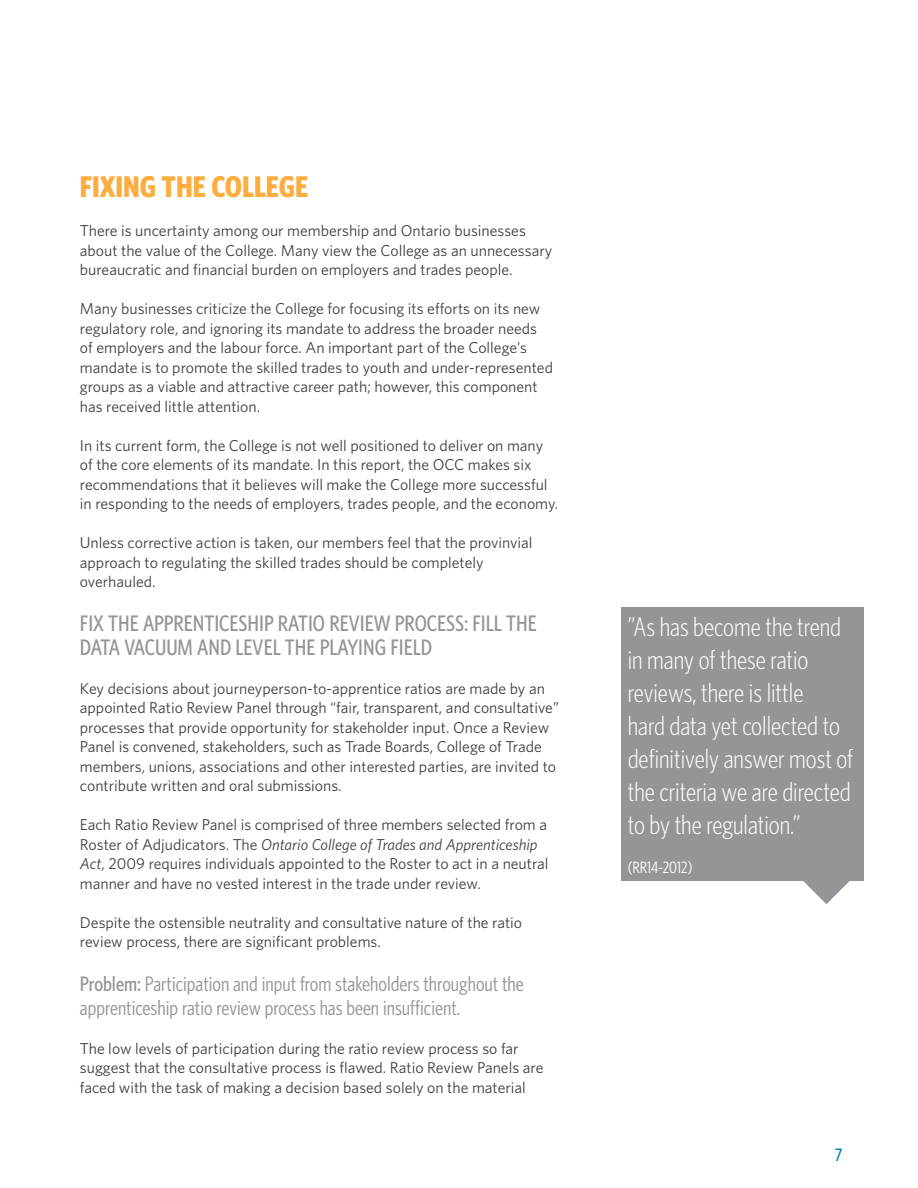
<style>
.page{position:relative;width:918px;height:1188px;background:#fff}
.page>*{position:absolute;margin:0;border:0;box-sizing:border-box;transform-origin:0 0}
.t1{font:700 condensed 30px "Whitney HTF";color:#fbad3f}
.t2{font:300 condensed 27px/33px "Whitney HTF";color:#fff}
.t3{font:500 condensed 22.5px/24px "Whitney HTF";color:#939598}
.t4{font:condensed 21px/24px "Whitney HTF";color:#939598}
.t5{font:500 condensed 18px "Whitney HTF";color:#007cc2}
.t6{font:condensed 16.5px "Whitney HTF";color:#fff}
.t7{font:15.75px/19.5px "Whitney HTF";color:#3e3e3f}
.s1{font-style:italic}
.s2{font-weight:500}
</style>
<div class="page">
<div style="left:621px;top:608px;width:243px;height:273px;background:#939598"></div>
<svg style="left:804px;top:881px;width:45px;height:23px"></svg>
<h1 class="t1" style="left:80px;top:170px;width:230px">FIXING THE COLLEGE</h1>
<p class="t7" style="left:80px;top:221px;width:474px">There is uncertainty among our membership and Ontario businesses about the value of the College. Many view the College as an unnecessary bureaucratic and financial burden on employers and trades people.</p>
<p class="t7" style="left:80px;top:299px;width:475px">Many businesses criticize the College for focusing its efforts on its new regulatory role, and ignoring its mandate to address the broader needs of employers and the labour force. An important part of the College’s mandate is to promote the skilled trades to youth and under-represented groups as a viable and attractive career path; however, this component has received little attention.</p>
<p class="t7" style="left:80px;top:435px;width:480px">In its current form, the College is not well positioned to deliver on many of the core elements of its mandate. In this report, the OCC makes six recommendations that it believes will make the College more successful in responding to the needs of employers, trades people, and the economy.</p>
<p class="t7" style="left:80px;top:533px;width:454px">Unless corrective action is taken, our members feel that the provinvial approach to regulating the skilled trades should be completely overhauled.</p>
<h3 class="t3" style="left:80px;top:611px;width:458px">FIX THE APPRENTICESHIP RATIO REVIEW PROCESS: FILL THE<br>DATA VACUUM AND LEVEL THE PLAYING FIELD</h3>
<p class="t7" style="left:80px;top:678px;width:481px">Key decisions about journeyperson-to-apprentice ratios are made by an appointed Ratio Review Panel through “fair, transparent, and consultative” processes that provide opportunity for stakeholder input. Once a Review Panel is convened, stakeholders, such as Trade Boards, College of Trade members, unions, associations and other interested parties, are invited to contribute written and oral submissions.</p>
<p class="t7" style="left:80px;top:815px;width:470px">Each Ratio Review Panel is comprised of three members selected from a Roster of Adjudicators. The <span class="s1">Ontario College of Trades and Apprenticeship Act</span>, 2009 requires individuals appointed to the Roster to act in a neutral manner and have no vested interest in the trade under review.</p>
<p class="t7" style="left:80px;top:912px;width:444px">Despite the ostensible neutrality and consultative nature of the ratio review process, there are significant problems.</p>
<h3 class="t4" style="left:80px;top:972px;width:445px"><span class="s2">Problem:</span> Participation and input from stakeholders throughout the apprenticeship ratio review process has been insufficient.</h3>
<p class="t7" style="left:80px;top:1038px;width:465px">The low levels of participation during the ratio review process so far suggest that the consultative process is flawed. Ratio Review Panels are faced with the task of making a decision based solely on the material</p>
<h2 class="t2" style="left:628px;top:610px;width:227px">”As has become the trend in many of these ratio reviews, there is little<br>hard data yet collected to definitively answer most of the criteria we are directed to by the regulation.”</h2>
<p class="t6" style="left:628px;top:858px;width:66px">(RR14-2012)</p>
<p class="t5" style="left:835px;top:1144px;width:9px">7</p>
</div>
